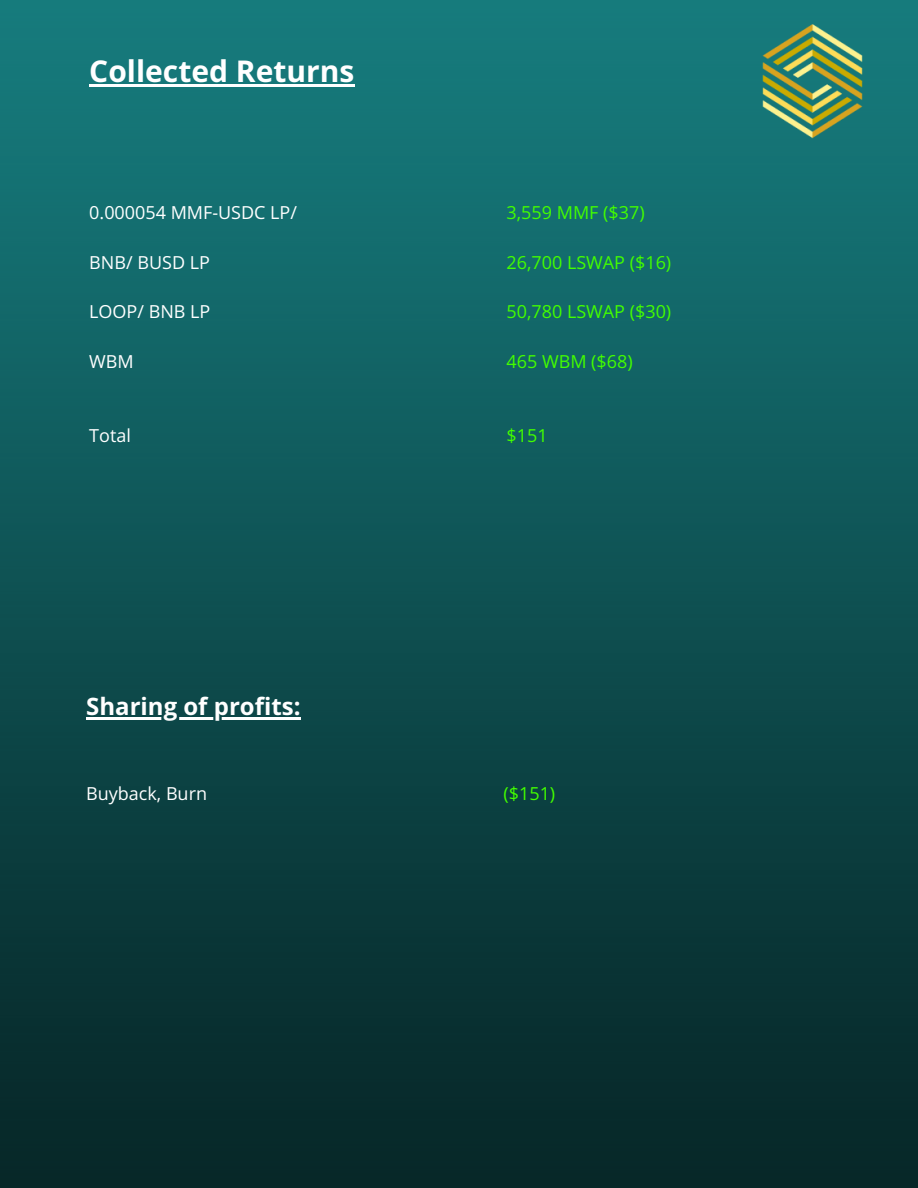
<style>
.page{position:relative;width:918px;height:1188px;background:#fff}
.page>*{position:absolute;margin:0;border:0;box-sizing:border-box;transform-origin:0 0}
.t1{font:700 30px "Open Sans Hebrew";color:#fff}
.t2{font:700 24px "Open Sans Hebrew";color:#fff}
.t3{font:18px "Open Sans Hebrew";color:#42ff00}
.t4{font:18px "Open Sans Hebrew";color:#fff}
</style>
<div class="page">
<img style="left:0;top:0;width:918px;height:1188px">
<img style="left:731px;top:0;width:162px;height:162px">
<hr style="left:89px;top:84px;width:265px;height:3px;background:#fff">
<hr style="left:86px;top:718px;width:215px;height:2px;background:#fff">
<h1 class="t1" style="left:89px;top:50px;width:267px">Collected Returns</h1>
<p class="t4" style="left:89px;top:200px;width:209px">0.000054 MMF-USDC LP/</p>
<p class="t4" style="left:89px;top:249px;width:122px">BNB/ BUSD LP</p>
<p class="t4" style="left:89px;top:299px;width:123px">LOOP/ BNB LP</p>
<p class="t4" style="left:89px;top:348px;width:46px">WBM</p>
<p class="t4" style="left:89px;top:423px;width:43px">Total</p>
<h2 class="t2" style="left:86px;top:690px;width:216px">Sharing of profits:</h2>
<p class="t3" style="left:507px;top:200px;width:140px">3,559 MMF ($37)</p>
<p class="t3" style="left:507px;top:249px;width:166px">26,700 LSWAP ($16)</p>
<p class="t3" style="left:507px;top:299px;width:166px">50,780 LSWAP ($30)</p>
<p class="t3" style="left:507px;top:348px;width:128px">465 WBM ($68)</p>
<p class="t3" style="left:507px;top:423px;width:43px">$151</p>
<p class="t4" style="left:86px;top:780px;width:122px">Buyback, Burn</p>
<p class="t3" style="left:504px;top:780px;width:53px">($151)</p>
</div>
